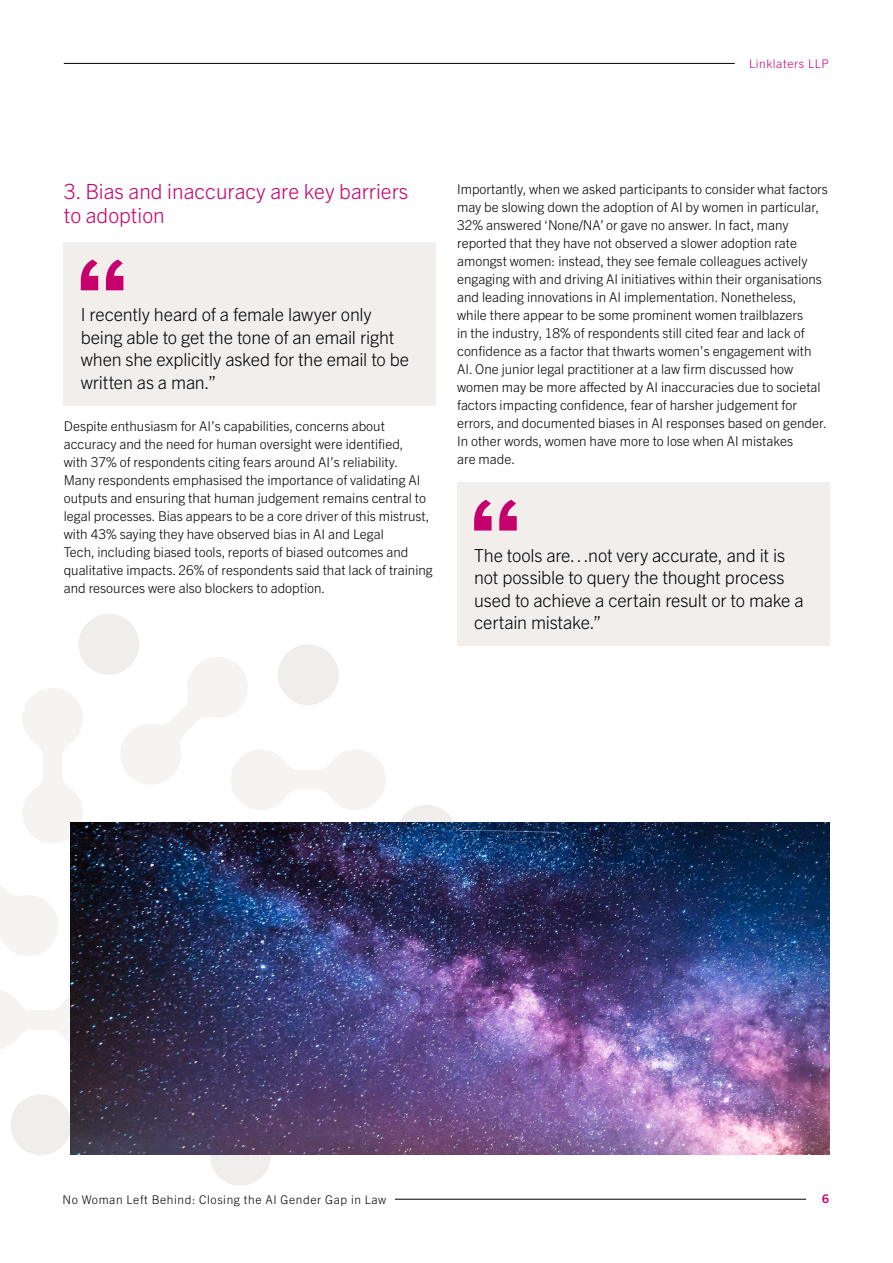
<style>
.page{position:relative;width:893px;height:1263px;background:#fff}
.page>*{position:absolute;margin:0;border:0;box-sizing:border-box;transform-origin:0 0}
.t1{font:300 21px/24px "Trade Gothic Next LT Pro";color:#c5006c}
.t2{font:300 18px/22.5px "Trade Gothic Next LT Pro";letter-spacing:-.015em;color:#000}
.t3{font:300 13.5px/18px "Trade Gothic Next LT Pro";color:#000}
.t4{font:300 12px "Trade Gothic Next LT Pro";letter-spacing:.05em;color:#000}
.t5{font:300 12px "Trade Gothic Next LT Pro";letter-spacing:.05em;color:#c5006c}
.t6{font:700 12px "Trade Gothic Next LT Pro";color:#c5006c}
</style>
<div class="page">
<div style="left:78px;top:614px;width:61px;height:61px;background:#f0eeec;border-radius:50%"></div>
<div style="left:278px;top:644px;width:61px;height:61px;background:#f0eeec;border-radius:50%"></div>
<svg style="left:396px;top:805px;width:61px;height:61px"></svg>
<svg style="left:120px;top:654px;width:266px;height:156px"></svg>
<div style="left:210px;top:1125px;width:61px;height:61px;background:#f0eeec;border-radius:50%"></div>
<div style="left:10px;top:1094px;width:61px;height:61px;background:#f0eeec;border-radius:50%"></div>
<svg style="left:0;top:688px;width:83px;height:268px"></svg>
<svg style="left:0;top:990px;width:70px;height:156px"></svg>
<div style="left:64px;top:242px;width:372px;height:164px;background:#f1eeec"></div>
<svg style="left:81px;top:259px;width:42px;height:31px"></svg>
<img style="left:70px;top:823px;width:759px;height:331px">
<div style="left:457px;top:482px;width:372px;height:164px;background:#f1eeec"></div>
<svg style="left:474px;top:500px;width:43px;height:30px"></svg>
<hr style="left:64px;top:63px;width:671px;height:1px;background:#000">
<hr style="left:395px;top:1199px;width:411px;height:1px;background:#000">
<p class="t5" style="left:749px;top:55px;width:81px">Linklaters LLP</p>
<h1 class="t1" style="left:64px;top:178px;width:346px">3. Bias and inaccuracy are key barriers to adoption</h1>
<h2 class="t2" style="left:81px;top:302px;width:330px">I recently heard of a female lawyer only being able to get the tone of an email right when she explicitly asked for the email to be written as a man.”</h2>
<p class="t3" style="left:64px;top:416px;width:371px">Despite enthusiasm for AI’s capabilities, concerns about accuracy and the need for human oversight were identified,<br>with 37% of respondents citing fears around AI’s reliability.<br>Many respondents emphasised the importance of validating AI outputs and ensuring that human judgement remains central to legal processes. Bias appears to be a core driver of this mistrust, with 43% saying they have observed bias in AI and Legal<br>Tech, including biased tools, reports of biased outcomes and qualitative impacts. 26% of respondents said that lack of training and resources were also blockers to adoption.</p>
<p class="t3" style="left:457px;top:179px;width:372px">Importantly, when we asked participants to consider what factors may be slowing down the adoption of AI by women in particular, 32% answered ‘None/NA’ or gave no answer. In fact, many reported that they have not observed a slower adoption rate amongst women: instead, they see female colleagues actively engaging with and driving AI initiatives within their organisations and leading innovations in AI implementation. Nonetheless, while there appear to be some prominent women trailblazers<br>in the industry, 18% of respondents still cited fear and lack of confidence as a factor that thwarts women’s engagement with AI. One junior legal practitioner at a law firm discussed how women may be more affected by AI inaccuracies due to societal factors impacting confidence, fear of harsher judgement for errors, and documented biases in AI responses based on gender.<br>In other words, women have more to lose when AI mistakes<br>are made.</p>
<h2 class="t2" style="left:474px;top:543px;width:331px">The tools are…not very accurate, and it is not possible to query the thought process used to achieve a certain result or to make a certain mistake.”</h2>
<p class="t4" style="left:63px;top:1191px;width:325px">No Woman Left Behind: Closing the AI Gender Gap in Law</p>
<p class="t6" style="left:822px;top:1190px;width:8px">6</p>
</div>
